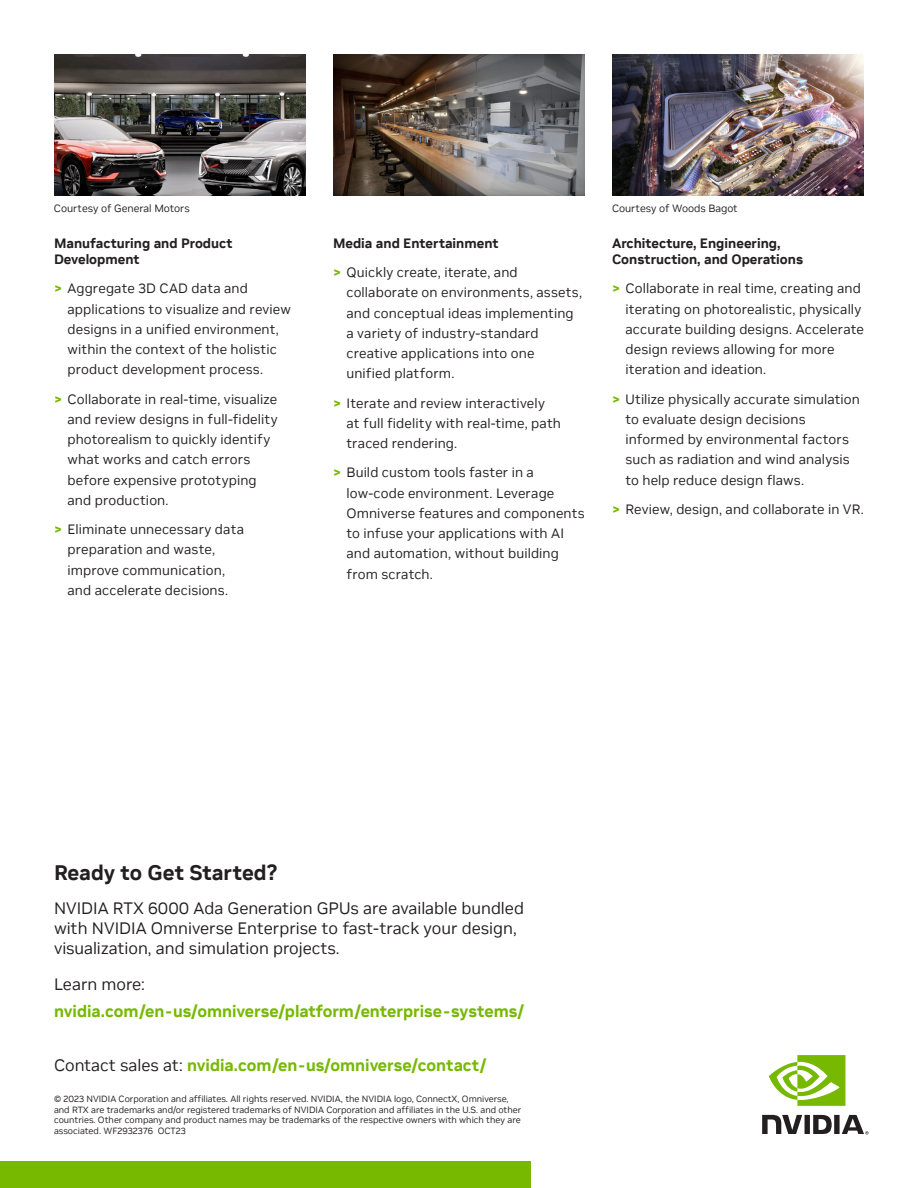
<style>
.page{position:relative;width:918px;height:1188px;background:#fff}
.page>*{position:absolute;margin:0;border:0;box-sizing:border-box;transform-origin:0 0}
.CTA_Lead_-_Bold_14{font:700 21px "NVIDIA Sans";color:#231f20}
.CTA_Statement_Lines_-_Regular11{font:16.5px/19.8px "NVIDIA Sans";color:#231f20}
.CTA_Statement_Lines_-_Regular11-2{font:700 16.5px "NVIDIA Sans";color:#76b900}
.t1{font:13.5px/20.2px "NVIDIA Sans";letter-spacing:.01em;color:#231f20}
.Sidebar_Heading_-_9{font:700 13.5px/16.2px "NVIDIA Sans";color:#231f20}
.Caption_7_8_4{font:10.5px "NVIDIA Sans";color:#231f20}
.Footer__Legal_Text__Image_Attribution_6{font:9px/10.8px "NVIDIA Sans";color:#231f20}
.s1{font-weight:700;color:#76b900}
.s2{font-weight:400;color:#231f20}
</style>
<div class="page">
<div style="left:0;top:1161px;width:531px;height:27px;background:#76b900"></div>
<svg style="left:762px;top:1115px;width:106px;height:20px"></svg>
<svg style="left:769px;top:1055px;width:76px;height:51px"></svg>
<img style="left:54px;top:54px;width:252px;height:142px">
<img style="left:333px;top:54px;width:252px;height:142px">
<img style="left:612px;top:54px;width:252px;height:142px">
<p class="Caption_7_8_4" style="left:54px;top:202px;width:137px">Courtesy of General Motors</p>
<p class="Caption_7_8_4" style="left:612px;top:202px;width:127px">Courtesy of Woods Bagot</p>
<p class="Sidebar_Heading_-_9" style="left:54px;top:235px;width:180px">Manufacturing and Product<br>Development</p>
<p class="t1" style="left:68px;top:279px;width:225px;text-indent:-14px"><span class="s1">&gt;</span> Aggregate 3D CAD data and applications to visualize and review designs in a unified environment, within the context of the holistic product development process.</p>
<p class="t1" style="left:68px;top:389px;width:212px;text-indent:-14px"><span class="s1">&gt;</span> Collaborate in real-time, visualize and review designs in full-fidelity photorealism to quickly identify what works and catch errors before expensive prototyping and production.</p>
<p class="t1" style="left:68px;top:519px;width:178px;text-indent:-14px"><span class="s1">&gt;</span> Eliminate unnecessary data preparation and waste, improve communication, and accelerate decisions.</p>
<p class="Sidebar_Heading_-_9" style="left:333px;top:235px;width:167px">Media and Entertainment</p>
<p class="t1" style="left:346px;top:262px;width:237px;text-indent:-14px"><span class="s1">&gt;</span> Quickly create, iterate, and collaborate on environments, assets, and conceptual ideas implementing a variety of industry-standard creative applications into one unified platform.</p>
<p class="t1" style="left:346px;top:393px;width:216px;text-indent:-14px"><span class="s1">&gt;</span> Iterate and review interactively at full fidelity with real-time, path traced rendering.</p>
<p class="t1" style="left:346px;top:463px;width:240px;text-indent:-14px"><span class="s1">&gt;</span> Build custom tools faster in a low-code environment. Leverage<br>Omniverse features and components to infuse your applications with AI and automation, without building from scratch.</p>
<p class="Sidebar_Heading_-_9" style="left:612px;top:235px;width:193px">Architecture, Engineering,<br>Construction, and Operations</p>
<p class="t1" style="left:626px;top:279px;width:240px;text-indent:-14px"><span class="s1">&gt;</span> Collaborate in real time, creating and iterating on photorealistic, physically accurate building designs. Accelerate design reviews allowing for more iteration and ideation.</p>
<p class="t1" style="left:626px;top:389px;width:236px;text-indent:-14px"><span class="s1">&gt;</span> Utilize physically accurate simulation to evaluate design decisions informed by environmental factors such as radiation and wind analysis to help reduce design flaws.</p>
<p class="t1" style="left:612px;top:499px;width:253px"><span class="s1">&gt;</span> Review, design, and collaborate in VR.</p>
<p class="CTA_Lead_-_Bold_14" style="left:54px;top:860px;width:225px">Ready to Get Started?</p>
<p class="CTA_Statement_Lines_-_Regular11" style="left:54px;top:898px;width:472px">NVIDIA RTX 6000 Ada Generation GPUs are available bundled with NVIDIA Omniverse Enterprise to fast-track your design, visualization, and simulation projects.</p>
<p class="CTA_Statement_Lines_-_Regular11" style="left:54px;top:974px;width:93px">Learn more:</p>
<p class="CTA_Statement_Lines_-_Regular11-2" style="left:54px;top:1001px;width:472px">nvidia.com/en-us/omniverse/platform/enterprise-systems/</p>
<p class="CTA_Statement_Lines_-_Regular11-2" style="left:54px;top:1056px;width:434px"><span class="s2">Contact sales at:</span> nvidia.com/en-us/omniverse/contact/</p>
<p class="Footer__Legal_Text__Image_Attribution_6" style="left:54px;top:1093px;width:469px">© 2023 NVIDIA Corporation and affiliates. All rights reserved. NVIDIA, the NVIDIA logo, ConnectX, Omniverse, and RTX are trademarks and/or registered trademarks of NVIDIA Corporation and affiliates in the U.S. and other countries. Other company and product names may be trademarks of the respective owners with which they are associated. WF2932376 Oct23</p>
</div>
